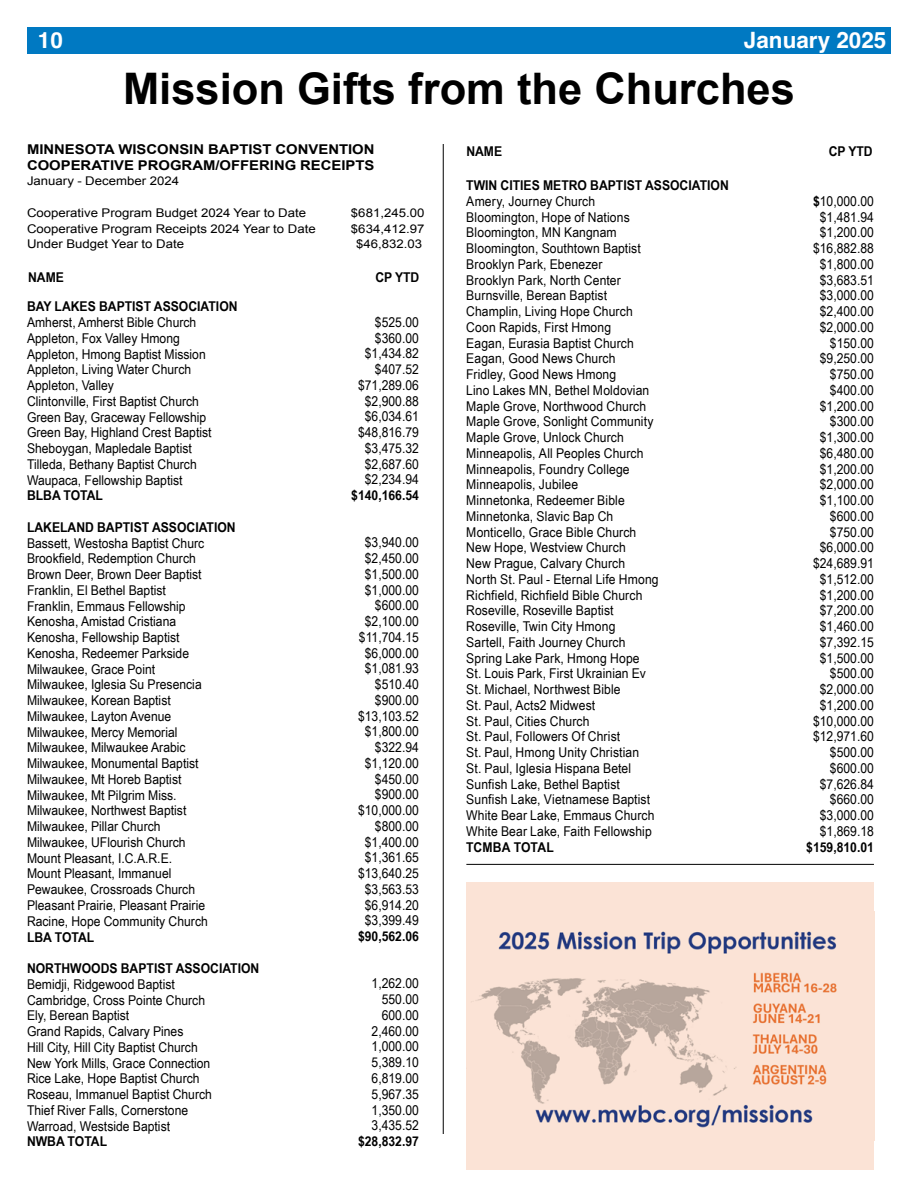
<style>
.page{position:relative;width:918px;height:1188px;background:#fff}
.page>*{position:absolute;margin:0;border:0;box-sizing:border-box;transform-origin:0 0}
.t1{font:700 43.5px "Arial";color:#000}
.t2{font:700 22.5px "Helvetica";color:#fff}
.t3{font:13.5px/15.8px "Arial Narrow";color:#000;scale:1.1 1}
.t4{font:700 13.5px "Arial Narrow";color:#000;scale:1.1 1}
.t5{font:700 13.5px/15.8px "Arial";color:#000;scale:1.1 1}
.t6{font:12px "Arial";color:#000;scale:1.1 1}
.s1{font-weight:700}
</style>
<div class="page">
<div style="left:27px;top:27px;width:864px;height:27px;background:#0079c2"></div>
<hr style="left:443px;top:144px;width:1px;height:990px;background:#000">
<hr style="left:466px;top:864px;width:408px;height:1px;background:#000">
<div style="left:466px;top:882px;width:408px;height:288px;background:#fbe3d6"></div>
<img style="left:471px;top:931px;width:366px;height:197px">
<h2 class="t2" style="left:38px;top:26px;width:27px">10</h2>
<h2 class="t2" style="left:744px;top:26px;width:144px">January 2025</h2>
<h1 class="t1" style="left:123px;top:60px;width:673px">Mission Gifts from the Churches</h1>
<p class="t5" style="left:27px;top:142px;width:317px">MINNESOTA WISCONSIN BAPTIST CONVENTION<br>COOPERATIVE PROGRAM/OFFERING RECEIPTS</p>
<p class="t6" style="left:27px;top:173px;width:140px">January - December 2024</p>
<p class="t6" style="left:27px;top:205px;width:255px">Cooperative Program Budget 2024 Year to Date</p>
<p class="t6" style="left:351px;top:205px;width:68px">$681,245.00</p>
<p class="t6" style="left:27px;top:221px;width:264px">Cooperative Program Receipts 2024 Year to Date</p>
<p class="t6" style="left:351px;top:221px;width:68px">$634,412.97</p>
<p class="t6" style="left:27px;top:236px;width:144px">Under Budget Year to Date</p>
<p class="t6" style="left:356px;top:236px;width:62px">$46,832.03</p>
<p class="t4" style="left:466px;top:141px;width:34px">NAME</p>
<p class="t4" style="left:829px;top:141px;width:42px">CP YTD</p>
<p class="t4" style="left:466px;top:175px;width:240px">TWIN CITIES METRO BAPTIST ASSOCIATION</p>
<p class="t3" style="left:466px;top:193px;width:176px">Amery, Journey Church<br>Bloomington, Hope of Nations<br>Bloomington, MN Kangnam<br>Bloomington, Southtown Baptist<br>Brooklyn Park, Ebenezer<br>Brooklyn Park, North Center<br>Burnsville, Berean Baptist<br>Champlin, Living Hope Church<br>Coon Rapids, First Hmong<br>Eagan, Eurasia Baptist Church<br>Eagan, Good News Church<br>Fridley, Good News Hmong<br>Lino Lakes MN, Bethel Moldovian<br>Maple Grove, Northwood Church<br>Maple Grove, Sonlight Community<br>Maple Grove, Unlock Church<br>Minneapolis, All Peoples Church<br>Minneapolis, Foundry College<br>Minneapolis, Jubilee<br>Minnetonka, Redeemer Bible<br>Minnetonka, Slavic Bap Ch<br>Monticello, Grace Bible Church<br>New Hope, Westview Church<br>New Prague, Calvary Church<br>North St. Paul - Eternal Life Hmong<br>Richfield, Richfield Bible Church<br>Roseville, Roseville Baptist<br>Roseville, Twin City Hmong<br>Sartell, Faith Journey Church<br>Spring Lake Park, Hmong Hope<br>St. Louis Park, First Ukrainian Ev<br>St. Michael, Northwest Bible<br>St. Paul, Acts2 Midwest<br>St. Paul, Cities Church<br>St. Paul, Followers Of Christ<br>St. Paul, Hmong Unity Christian<br>St. Paul, Iglesia Hispana Betel<br>Sunfish Lake, Bethel Baptist<br>Sunfish Lake, Vietnamese Baptist<br>White Bear Lake, Emmaus Church<br>White Bear Lake, Faith Fellowship</p>
<p class="t4" style="left:466px;top:837px;width:81px">TCMBA TOTAL</p>
<p class="t3" style="left:813px;top:193px;width:57px;text-align:right"><span class="s1">$</span>10,000.00 $1,481.94 $1,200.00 $16,882.88 $1,800.00 $3,683.51 $3,000.00 $2,400.00 $2,000.00 $150.00 $9,250.00 $750.00 $400.00 $1,200.00 $300.00 $1,300.00 $6,480.00 $1,200.00 $2,000.00 $1,100.00 $600.00 $750.00 $6,000.00 $24,689.91 $1,512.00 $1,200.00 $7,200.00 $1,460.00 $7,392.15 $1,500.00 $500.00 $2,000.00 $1,200.00 $10,000.00 $12,971.60 $500.00 $600.00 $7,626.84 $660.00 $3,000.00 $1,869.18</p>
<p class="t4" style="left:806px;top:837px;width:63px">$159,810.01</p>
<p class="t4" style="left:28px;top:267px;width:34px">NAME</p>
<p class="t4" style="left:375px;top:267px;width:42px">CP YTD</p>
<p class="t4" style="left:27px;top:296px;width:193px">BAY LAKES BAPTIST ASSOCIATION</p>
<p class="t3" style="left:27px;top:314px;width:169px">Amherst, Amherst Bible Church<br>Appleton, Fox Valley Hmong<br>Appleton, Hmong Baptist Mission<br>Appleton, Living Water Church<br>Appleton, Valley<br>Clintonville, First Baptist Church<br>Green Bay, Graceway Fellowship<br>Green Bay, Highland Crest Baptist<br>Sheboygan, Mapledale Baptist<br>Tilleda, Bethany Baptist Church<br>Waupaca, Fellowship Baptist</p>
<p class="t4" style="left:27px;top:485px;width:71px">BLBA TOTAL</p>
<p class="t4" style="left:27px;top:517px;width:191px">LAKELAND BAPTIST ASSOCIATION</p>
<p class="t3" style="left:27px;top:535px;width:166px">Bassett, Westosha Baptist Churc<br>Brookfield, Redemption Church<br>Brown Deer, Brown Deer Baptist<br>Franklin, El Bethel Baptist<br>Franklin, Emmaus Fellowship<br>Kenosha, Amistad Cristiana<br>Kenosha, Fellowship Baptist<br>Kenosha, Redeemer Parkside<br>Milwaukee, Grace Point<br>Milwaukee, Iglesia Su Presencia<br>Milwaukee, Korean Baptist<br>Milwaukee, Layton Avenue<br>Milwaukee, Mercy Memorial<br>Milwaukee, Milwaukee Arabic<br>Milwaukee, Monumental Baptist<br>Milwaukee, Mt Horeb Baptist<br>Milwaukee, Mt Pilgrim Miss.<br>Milwaukee, Northwest Baptist<br>Milwaukee, Pillar Church<br>Milwaukee, UFlourish Church<br>Mount Pleasant, I.C.A.R.E.<br>Mount Pleasant, Immanuel<br>Pewaukee, Crossroads Church<br>Pleasant Prairie, Pleasant Prairie<br>Racine, Hope Community Church</p>
<p class="t4" style="left:27px;top:927px;width:63px">LBA TOTAL</p>
<p class="t4" style="left:27px;top:958px;width:213px">NORTHWOODS BAPTIST ASSOCIATION</p>
<p class="t3" style="left:27px;top:976px;width:170px">Bemidji, Ridgewood Baptist<br>Cambridge, Cross Pointe Church<br>Ely, Berean Baptist<br>Grand Rapids, Calvary Pines<br>Hill City, Hill City Baptist Church<br>New York Mills, Grace Connection<br>Rice Lake, Hope Baptist Church<br>Roseau, Immanuel Baptist Church<br>Thief River Falls, Cornerstone<br>Warroad, Westside Baptist</p>
<p class="t4" style="left:27px;top:1131px;width:74px">NWBA TOTAL</p>
<p class="t3" style="left:358px;top:314px;width:57px;text-align:right">$525.00 $360.00 $1,434.82 $407.52 $71,289.06 $2,900.88 $6,034.61 $48,816.79 $3,475.32 $2,687.60 $2,234.94</p>
<p class="t4" style="left:351px;top:485px;width:63px">$140,166.54</p>
<p class="t3" style="left:358px;top:534px;width:57px;text-align:right">$3,940.00 $2,450.00 $1,500.00 $1,000.00 $600.00 $2,100.00 $11,704.15 $6,000.00 $1,081.93 $510.40 $900.00 $13,103.52 $1,800.00 $322.94 $1,120.00 $450.00 $900.00 $10,000.00 $800.00 $1,400.00 $1,361.65 $13,640.25 $3,563.53 $6,914.20 $3,399.49</p>
<p class="t4" style="left:358px;top:926px;width:57px">$90,562.06</p>
<p class="t3" style="left:372px;top:975px;width:45px;text-align:right">1,262.00<br>550.00<br>600.00<br>2,460.00<br>1,000.00<br>5,389.10<br>6,819.00<br>5,967.35<br>1,350.00<br>3,435.52</p>
<p class="t4" style="left:358px;top:1131px;width:57px">$28,832.97</p>
</div>
